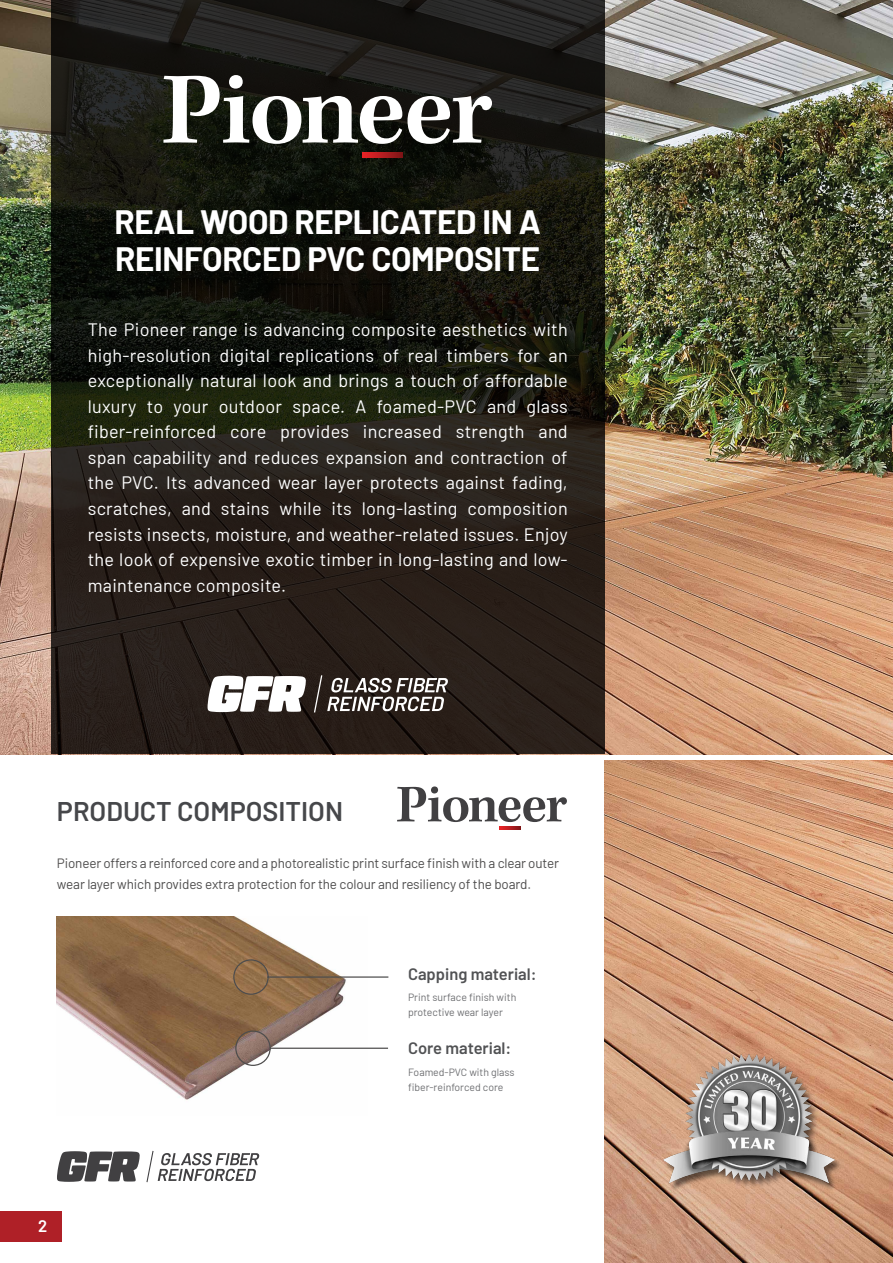
<style>
.page{position:relative;width:893px;height:1263px;background:#fff}
.page>*{position:absolute;margin:0;border:0;box-sizing:border-box;transform-origin:0 0}
.t1{font:700 33px/37.2px "Barlow";letter-spacing:-.01em;color:#fff}
.t2{font:600 27px "Barlow";color:#46474a}
.t3{font:18px/25.5px "Barlow";letter-spacing:.015em;color:#fff;text-align:justify}
.t4{font:600 16.65px "Barlow";color:#fff}
.t5{font:600 16.5px "Barlow";color:#515254}
.t6{font:13.5px/21px "Barlow";letter-spacing:-.01em;color:#4e4d4d}
.t7{font:10.5px/15.5px "Barlow";color:#6d6e71}
</style>
<div class="page">
<div style="left:0;top:1211px;width:62px;height:31px;background:#af2027"></div>
<img style="left:0;top:0;width:893px;height:754px">
<img style="left:604px;top:761px;width:289px;height:502px">
<svg style="left:51px;top:0;width:553px;height:754px;background:#1e1b14"></svg>
<svg style="left:163px;top:75px;width:329px;height:69px"></svg>
<svg style="left:362px;top:152px;width:40px;height:5px"></svg>
<svg style="left:208px;top:676px;width:99px;height:36px"></svg>
<svg style="left:313px;top:674px;width:135px;height:40px"></svg>
<svg style="left:397px;top:786px;width:170px;height:36px"></svg>
<svg style="left:500px;top:826px;width:21px;height:3px"></svg>
<svg style="left:57px;top:1151px;width:83px;height:31px"></svg>
<svg style="left:146px;top:1150px;width:113px;height:33px"></svg>
<div style="left:663px;top:1054px;width:180px;height:137px;background:#000;opacity:.55"></div>
<img style="left:663px;top:1050px;width:171px;height:137px">
<img style="left:57px;top:916px;width:287px;height:184px">
<svg style="left:233px;top:959px;width:156px;height:36px"></svg>
<svg style="left:235px;top:1030px;width:153px;height:36px"></svg>
<h1 class="t1" style="left:115px;top:201px;width:428px">REAL WOOD REPLICATED IN A<br>REINFORCED PVC COMPOSITE</h1>
<p class="t3" style="left:88px;top:316px;width:481px">The Pioneer range is advancing composite aesthetics with high-resolution digital replications of real timbers for an exceptionally natural look and brings a touch of affordable luxury to your outdoor space. A foamed-PVC and glass fiber-reinforced core provides increased strength and span capability and reduces expansion and contraction of the PVC. Its advanced wear layer protects against fading, scratches, and stains while its long-lasting composition resists insects, moisture, and weather-related issues. Enjoy the look of expensive exotic timber in long-lasting and low&shy;maintenance composite.</p>
<h2 class="t2" style="left:57px;top:792px;width:288px">PRODUCT COMPOSITION</h2>
<p class="t6" style="left:57px;top:851px;width:504px">Pioneer offers a reinforced core and a photorealistic print surface finish with a clear outer wear layer which provides extra protection for the colour and resiliency of the board.</p>
<p class="t5" style="left:408px;top:962px;width:130px">Capping material:</p>
<p class="t7" style="left:408px;top:989px;width:110px">Print surface finish with protective wear layer</p>
<p class="t5" style="left:408px;top:1036px;width:105px">Core material:</p>
<p class="t7" style="left:408px;top:1063px;width:108px">Foamed-PVC with glass fiber-reinforced core</p>
<p class="t4" style="left:38px;top:1213px;width:11px">2</p>
</div>
